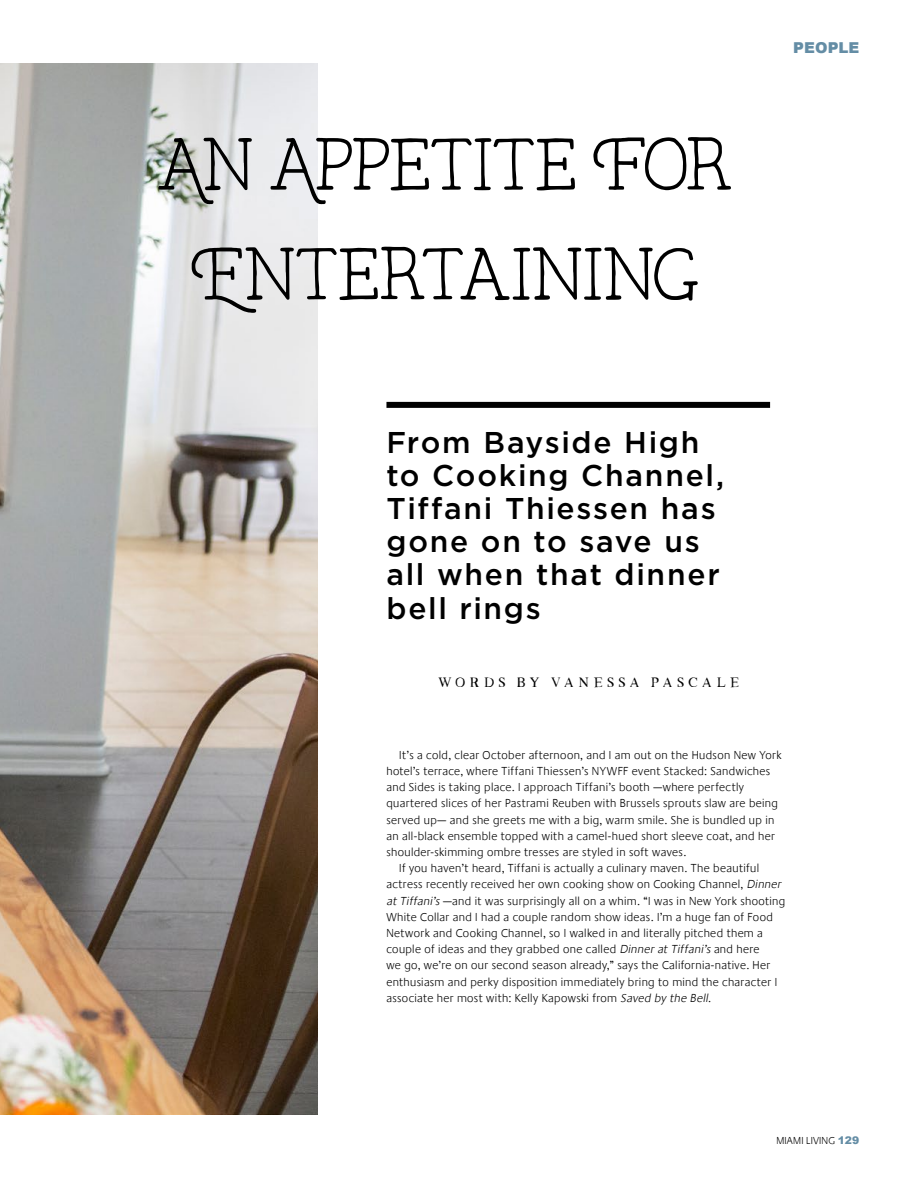
<style>
.page{position:relative;width:902px;height:1200px;background:#fff}
.page>*{position:absolute;margin:0;border:0;box-sizing:border-box;transform-origin:0 0}
.t1{font:73.5px/109.5px "Brixton Line";letter-spacing:-.02em;color:#000;text-align:center}
.t2{font:500 30px/33px "Gotham HTF";letter-spacing:.055em;color:#000}
.t3{font:900 15px "Arial";letter-spacing:.005em;color:#648da5}
.t4{font:13.5px "Liberal Hand";letter-spacing:.295em;color:#000}
.t5{font:300 12px "Praxis LT";letter-spacing:.03em;color:#000}
.t6{font:300 10.5px "Praxis LT";letter-spacing:.02em;color:#000}
.s1{font-style:italic}
.s2{font-family:"Arial";font-weight:900;color:#648da5}
</style>
<div class="page">
<img style="left:0;top:64px;width:317px;height:1050px">
<div style="left:386px;top:402px;width:384px;height:6px;background:#000"></div>
<h1 class="t1" style="left:158px;top:108px;width:578px">An Appetite For<br>Entertaining</h1>
<p class="t3" style="left:793px;top:37px;width:68px">PEOPLE</p>
<h2 class="t2" style="left:386px;top:425px;width:339px">From Bayside High to Cooking Channel,<br>Tiffani Thiessen has gone on to save us all when that dinner bell rings</h2>
<p class="t4" style="left:437px;top:674px;width:303px">WORDS BY VANESSA PASCALE</p>
<p class="t5" style="left:399px;top:748px;width:384px">It’s a cold, clear October afternoon, and I am out on the Hudson New York</p>
<p class="t5" style="left:386px;top:764px;width:385px">hotel’s terrace, where Tiffani Thiessen’s NYWFF event Stacked: Sandwiches</p>
<p class="t5" style="left:386px;top:780px;width:359px">and Sides is taking place. I approach Tiffani’s booth —where perfectly</p>
<p class="t5" style="left:386px;top:796px;width:393px">quartered slices of her Pastrami Reuben with Brussels sprouts slaw are being</p>
<p class="t5" style="left:386px;top:812px;width:389px">served up— and she greets me with a big, warm smile. She is bundled up in</p>
<p class="t5" style="left:386px;top:829px;width:390px">an all-black ensemble topped with a camel-hued short sleeve coat, and her</p>
<p class="t5" style="left:386px;top:845px;width:301px">shoulder-skimming ombre tresses are styled in soft waves.</p>
<p class="t5" style="left:399px;top:861px;width:361px">If you haven’t heard, Tiffani is actually a culinary maven. The beautiful</p>
<p class="t5" style="left:386px;top:877px;width:398px">actress recently received her own cooking show on Cooking Channel, <span class="s1">Dinner</span></p>
<p class="t5" style="left:386px;top:893px;width:400px"><span class="s1">at Tiffani’s</span> —and it was surprisingly all on a whim. “I was in New York shooting</p>
<p class="t5" style="left:386px;top:910px;width:388px">White Collar and I had a couple random show ideas. I’m a huge fan of Food</p>
<p class="t5" style="left:386px;top:926px;width:378px">Network and Cooking Channel, so I walked in and literally pitched them a</p>
<p class="t5" style="left:386px;top:942px;width:374px">couple of ideas and they grabbed one called <span class="s1">Dinner at Tiffani’s</span> and here</p>
<p class="t5" style="left:386px;top:958px;width:385px">we go, we’re on our second season already,” says the California-native. Her</p>
<p class="t5" style="left:386px;top:974px;width:392px">enthusiasm and perky disposition immediately bring to mind the character I</p>
<p class="t5" style="left:386px;top:991px;width:326px">associate her most with: Kelly Kapowski from <span class="s1">Saved by the Bell</span>.</p>
<p class="t6" style="left:776px;top:1134px;width:84px">MIAMI LIVING <span class="s2">129</span></p>
</div>
